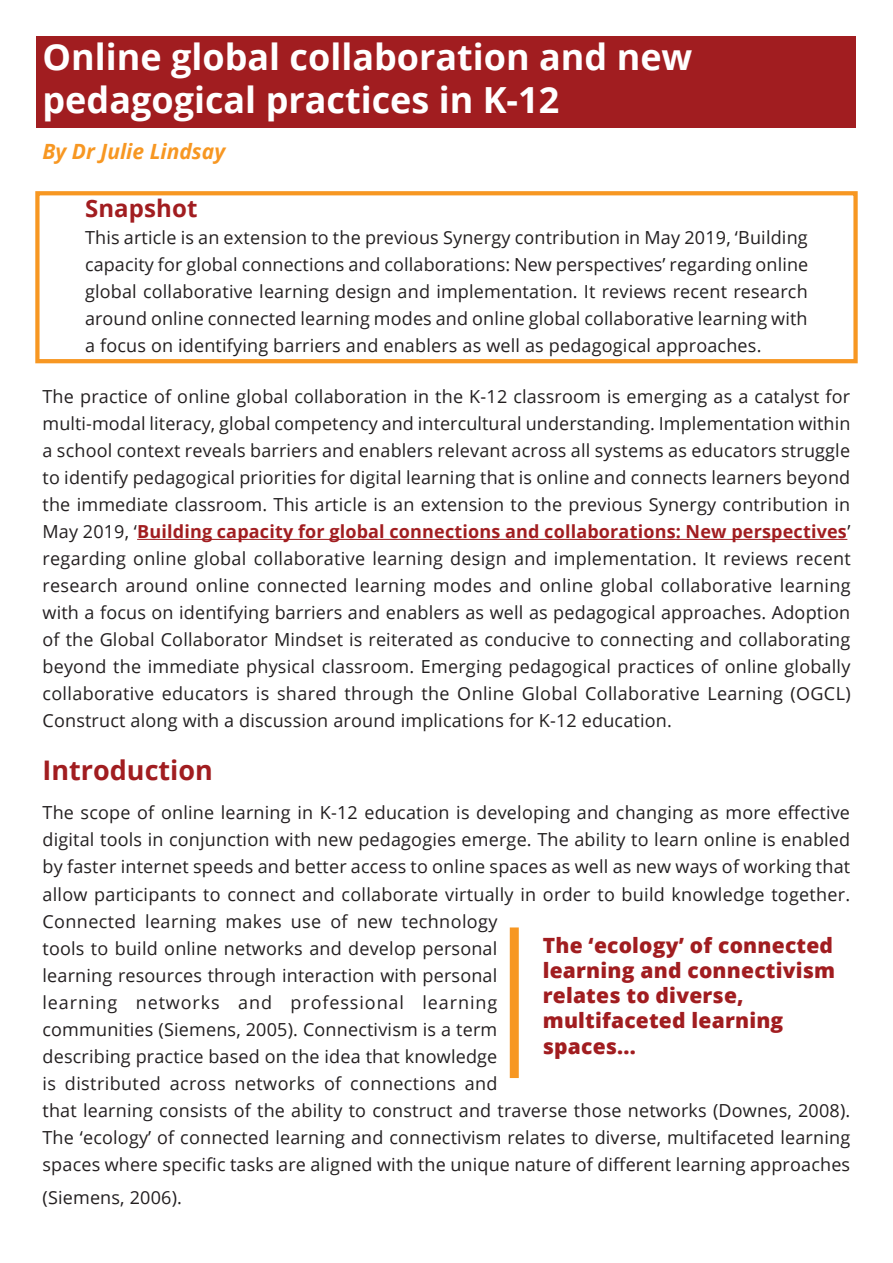
<style>
.page{position:relative;width:893px;height:1263px;background:#fff}
.page>*{position:absolute;margin:0;border:0;box-sizing:border-box;transform-origin:0 0}
.t1{font:700 36px/43.2px "Open Sans";color:#fff}
.Section_Heading{font:700 27px "Open Sans";color:#a11d20}
.Snapshot{font:700 24px "Open Sans";letter-spacing:.005em;color:#a11d20}
.RBreakout{font:800 21px/25.2px "Open Sans";letter-spacing:.01em;color:#a11d20}
.Author{font:italic 700 21px "Open Sans";color:#f79722}
.Snapshot-2{font:18px/27px "Open Sans";letter-spacing:.01em;color:#231f20;text-align:justify}
.s1{font-weight:700;color:#a11d20}
</style>
<div class="page">
<div style="left:37px;top:37px;width:819px;height:91px;background:#a11d20"></div>
<div style="left:35px;top:191px;width:823px;height:172px;border:4px solid #f79722"></div>
<hr style="left:137px;top:539px;width:710px;height:1px;background:#a11d20">
<div style="left:510px;top:927px;width:9px;height:151px;background:#f79722"></div>
<h1 class="t1" style="left:43px;top:34px;width:651px">Online global collaboration and new pedagogical practices in K-12</h1>
<h5 class="Author" style="left:43px;top:137px;width:184px">By Dr Julie Lindsay</h5>
<p class="Snapshot" style="left:85px;top:191px;width:114px">Snapshot</p>
<p class="Snapshot-2" style="left:85px;top:223px;width:725px">This article is an extension to the previous Synergy contribution in May 2019, ‘Building capacity for global connections and collaborations: New perspectives’ regarding online global collaborative learning design and implementation. It reviews recent research around online connected learning modes and online global collaborative learning with a focus on identifying barriers and enablers as well as pedagogical approaches.</p>
<p class="Snapshot-2" style="left:43px;top:382px;width:810px">The practice of online global collaboration in the K-12 classroom is emerging as a catalyst for multi-modal literacy, global competency and intercultural understanding. Implementation within a school context reveals barriers and enablers relevant across all systems as educators struggle to identify pedagogical priorities for digital learning that is online and connects learners beyond the immediate classroom. This article is an extension to the previous Synergy contribution in May 2019, ‘<span class="s1">Building capacity for global connections and collaborations: New perspectives</span>’ regarding online global collaborative learning design and implementation. It reviews recent research around online connected learning modes and online global collaborative learning with a focus on identifying barriers and enablers as well as pedagogical approaches. Adoption of the Global Collaborator Mindset is reiterated as conducive to connecting and collaborating beyond the immediate physical classroom. Emerging pedagogical practices of online globally collaborative educators is shared through the Online Global Collaborative Learning (OGCL)<br>Construct along with a discussion around implications for K-12 education.</p>
<h2 class="Section_Heading" style="left:43px;top:752px;width:172px">Introduction</h2>
<p class="Snapshot-2" style="left:43px;top:799px;width:809px;text-align:left">The scope of online learning in K-12 education is developing and changing as more effective digital tools in conjunction with new pedagogies emerge. The ability to learn online is enabled by faster internet speeds and better access to online spaces as well as new ways of working that allow participants to connect and collaborate virtually in order to build knowledge together.<br>Connected learning makes use of new technology<br>tools to build online networks and develop personal<br>learning resources through interaction with personal<br>learning networks and professional learning<br>communities (Siemens, 2005). Connectivism is a term<br>describing practice based on the idea that knowledge<br>is distributed across networks of connections and<br>that learning consists of the ability to construct and traverse those networks (Downes, 2008).<br>The ‘ecology’ of connected learning and connectivism relates to diverse, multifaceted learning spaces where specific tasks are aligned with the unique nature of different learning approaches</p>
<p class="RBreakout" style="left:543px;top:931px;width:294px">The ‘ecology’ of connected learning and connectivism relates to diverse, multifaceted learning spaces...</p>
<p class="Snapshot-2" style="left:43px;top:1184px;width:141px">(Siemens, 2006).</p>
</div>
